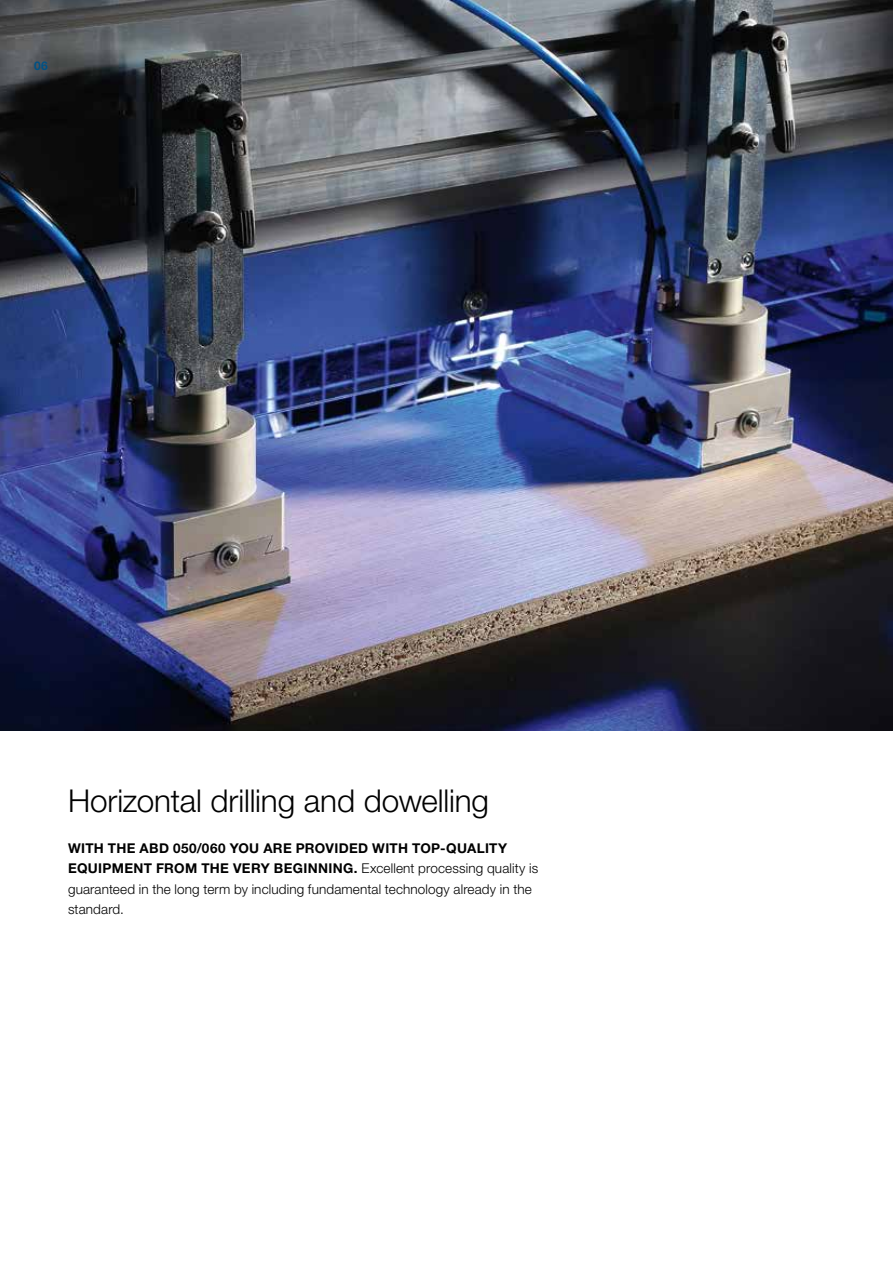
<style>
.page{position:relative;width:893px;height:1263px;background:#fff}
.page>*{position:absolute;margin:0;border:0;box-sizing:border-box;transform-origin:0 0}
.t1{font:300 31.5px "Helvetica Neue LTW1 G";letter-spacing:-.005em;color:#000}
.t2{font:300 13.5px/20.4px "Helvetica Neue LTW1 G";letter-spacing:.01em;color:#000}
.t3{font:700 12px "Helvetica Neue LTW1 G";color:#005185}
.s1{font-weight:700}
</style>
<div class="page">
<img style="left:0;top:0;width:893px;height:730px">
<p class="t3" style="left:34px;top:58px;width:15px">06</p>
<h1 class="t1" style="left:68px;top:781px;width:422px">Horizontal drilling and dowelling</h1>
<p class="t2" style="left:68px;top:838px;width:472px"><span class="s1">WITH THE ABD 050/060 YOU ARE PROVIDED WITH TOP-QUALITY EQUIPMENT FROM THE VERY BEGINNING.</span> Excellent processing quality is guaranteed in the long term by including fundamental technology already in the standard.</p>
</div>
